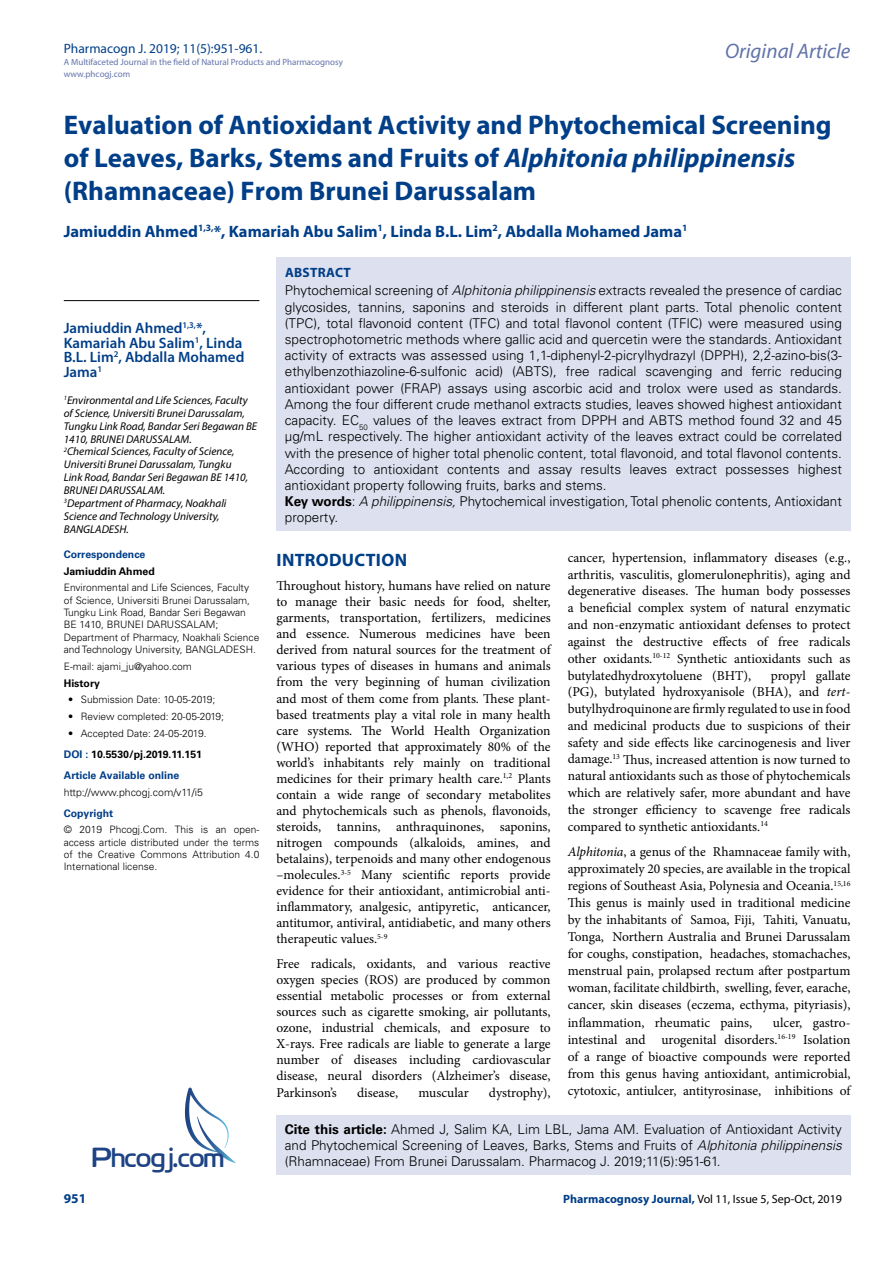
<style>
.page{position:relative;width:893px;height:1263px;background:#fff}
.page>*{position:absolute;margin:0;border:0;box-sizing:border-box;transform-origin:0 0}
.t1{font:27.6px "Cloud World";color:#1e4384}
.t2{font:700 27px/33px "Myriad Pro";color:#003e88}
.t3{font:italic 21px "Myriad Pro";color:#6273aa}
.t4{font:700 18px "Myriad Pro";letter-spacing:.015em;color:#003e88}
.t5{font:700 16.5px "Myriad Pro";color:#003e88}
.t6{font:600 15px/14.4px "Myriad Pro";color:#003e88}
.t7{font:13.5px/16px "Minion Pro";color:#000;text-align:justify}
.t8{font:300 13.5px/16.2px "Univers LT Std";color:#000}
.t9{font:13.5px "Myriad Pro";color:#003f89}
.t10{font:700 13.5px "Myriad Pro";letter-spacing:.02em;color:#003e88}
.t11{font:12px "Myriad Pro";color:#000}
.t12{font:italic 11.25px/12.9px "Myriad Pro";color:#000}
.t13{font:700 10.5px/21.1px "Univers LT Std";color:#003e88}
.t14{font:300 10.5px "Univers LT Std";color:#000}
.t15{font:700 10.5px "Univers LT Std";color:#000}
.t16{font:300 10.2px/12.3px "Univers LT Std";color:#000}
.t17{font:9px/12px "Myriad Pro";color:#6273aa}
.s1{font-style:italic}
.s2{color:#000}
.s3{font-family:"Times New Roman";font-weight:400}
.s4{font-weight:700}
.s5{font-weight:700;color:#003e88}
</style>
<div class="page">
<div style="left:276px;top:1115px;width:574px;height:60px;background:#dde0ef"></div>
<svg style="left:185px;top:1087px;width:51px;height:76px"></svg>
<div style="left:276px;top:258px;width:574px;height:273px;background:#dde0ef"></div>
<hr style="left:64px;top:300px;width:195px;height:1px;background:#000">
<p class="t9" style="left:64px;top:40px;width:200px">Pharmacogn J. 2019; 11(5):951-961.</p>
<p class="t17" style="left:64px;top:55px;width:281px">A Multifaceted Journal in the field of Natural Products and Pharmacognosy www.phcogj.com</p>
<h3 class="t3" style="left:725px;top:38px;width:127px">Original Article</h3>
<h2 class="t2" style="left:64px;top:108px;width:769px">Evaluation of Antioxidant Activity and Phytochemical Screening of Leaves, Barks, Stems and Fruits of <span class="s1">Alphitonia philippinensis </span>(Rhamnaceae) From Brunei Darussalam</h2>
<p class="t5" style="left:64px;top:220px;width:625px">Jamiuddin Ahmed<sup>1,3,</sup>*, Kamariah Abu Salim<sup>1</sup>, Linda B.L. Lim<sup>2</sup>, Abdalla Mohamed Jama<sup>1</sup></p>
<p class="t6" style="left:64px;top:321px;width:182px">Jamiuddin Ahmed<sup>1,3,</sup>*,<br>Kamariah Abu Salim<sup>1</sup>, Linda<br>B.L. Lim<sup>2</sup>, Abdalla Mohamed<br>Jama<sup>1</sup></p>
<p class="t12" style="left:64px;top:393px;width:195px"><sup>1</sup>Environmental and Life Sciences, Faculty of Science, Universiti Brunei Darussalam, Tungku Link Road, Bandar Seri Begawan BE 1410, BRUNEI DARUSSALAM.<br><sup>2</sup>Chemical Sciences, Faculty of Science, Universiti Brunei Darussalam, Tungku<br>Link Road, Bandar Seri Begawan BE 1410, BRUNEI DARUSSALAM.<br><sup>3</sup>Department of Pharmacy, Noakhali Science and Technology University, BANGLADESH.</p>
<p class="t13" style="left:64px;top:544px;width:83px">Correspondence</p>
<p class="t15" style="left:64px;top:565px;width:93px">Jamiuddin Ahmed</p>
<p class="t16" style="left:64px;top:582px;width:197px">Environmental and Life Sciences, Faculty of Science, Universiti Brunei Darussalam, Tungku Link Road, Bandar Seri Begawan BE 1410, BRUNEI DARUSSALAM; Department of Pharmacy, Noakhali Science and Technology University, BANGLADESH.</p>
<p class="t16" style="left:64px;top:660px;width:130px">E-mail: ajami_ju@yahoo.com</p>
<p class="t15" style="left:64px;top:677px;width:38px">History</p>
<p class="t16" style="left:68px;top:693px;width:149px">• Submission Date: 10-05-2019;</p>
<p class="t16" style="left:68px;top:710px;width:158px">• Review completed: 20-05-2019;</p>
<p class="t16" style="left:68px;top:727px;width:140px">• Accepted Date: 24-05-2019.</p>
<p class="t13" style="left:64px;top:743px;width:140px">DOI : <span class="s2">10.5530/pj.2019.11.151<br></span>Article Available online</p>
<p class="t14" style="left:64px;top:786px;width:141px">http://www.phcogj.com/v11/i5</p>
<p class="t13" style="left:64px;top:803px;width:51px">Copyright</p>
<p class="t16" style="left:64px;top:823px;width:197px;text-align:justify">© 2019 Phcogj.Com. This is an open&shy;access article distributed under the terms of the Creative Commons Attribution 4.0<br>International license.</p>
<p class="t10" style="left:285px;top:264px;width:67px">ABSTRACT</p>
<p class="t8" style="left:285px;top:283px;width:559px">Phytochemical screening of <span class="s1">Alphitonia philippinensis</span> extracts revealed the presence of cardiac glycosides, tannins, saponins and steroids in different plant parts. Total phenolic content (TPC), total flavonoid content (TFC) and total flavonol content (TFlC) were measured using spectrophotometric methods where gallic acid and quercetin were the standards. Antioxidant activity of extracts was assessed using 1,1-diphenyl-2-picrylhydrazyl (DPPH), 2,2<span class="s3">̉</span>-azino-bis(3- ethylbenzothiazoline-6-sulfonic acid) (ABTS), free radical scavenging and ferric reducing antioxidant power (FRAP) assays using ascorbic acid and trolox were used as standards.<br>Among the four different crude methanol extracts studies, leaves showed highest antioxidant capacity. EC<sub>50</sub> values of the leaves extract from DPPH and ABTS method found 32 and 45 µg/mL respectively. The higher antioxidant activity of the leaves extract could be correlated with the presence of higher total phenolic content, total flavonoid, and total flavonol contents.<br>According to antioxidant contents and assay results leaves extract possesses highest antioxidant property following fruits, barks and stems.<br><span class="s4">Key words</span>: <span class="s1">A philippinensis,</span> Phytochemical investigation, Total phenolic contents, Antioxidant property.</p>
<h3 class="t4" style="left:277px;top:548px;width:132px">INTRODUCTION</h3>
<p class="t7" style="left:276px;top:578px;width:276px">Throughout history, humans have relied on nature to manage their basic needs for food, shelter, garments, transportation, fertilizers, medicines and essence. Numerous medicines have been derived from natural sources for the treatment of various types of diseases in humans and animals from the very beginning of human civilization and most of them come from plants. These plant&shy;based treatments play a vital role in many health care systems. The World Health Organization (WHO) reported that approximately 80% of the world’s inhabitants rely mainly on traditional medicines for their primary health care.<sup>1,2</sup> Plants contain a wide range of secondary metabolites and phytochemicals such as phenols, flavonoids, steroids, tannins, anthraquinones, saponins, nitrogen compounds (alkaloids, amines, and betalains), terpenoids and many other endogenous –molecules.<sup>3-5</sup> Many scientific reports provide evidence for their antioxidant, antimicrobial anti&shy;inflammatory, analgesic, antipyretic, anticancer, antitumor, antiviral, antidiabetic, and many others therapeutic values.<sup>5-9</sup></p>
<p class="t7" style="left:276px;top:955px;width:276px">Free radicals, oxidants, and various reactive oxygen species (ROS) are produced by common essential metabolic processes or from external sources such as cigarette smoking, air pollutants, ozone, industrial chemicals, and exposure to X-rays. Free radicals are liable to generate a large number of diseases including cardiovascular disease, neural disorders (Alzheimer’s disease, Parkinson’s</p>
<p class="t7" style="left:357px;top:1084px;width:43px">disease,</p>
<p class="t7" style="left:418px;top:1084px;width:52px">muscular</p>
<p class="t7" style="left:489px;top:1084px;width:63px">dystrophy),</p>
<p class="t7" style="left:568px;top:549px;width:284px;line-height:16.8px">cancer, hypertension, inflammatory diseases (e.g., arthritis, vasculitis, glomerulonephritis), aging and degenerative diseases. The human body possesses a beneficial complex system of natural enzymatic and non-enzymatic antioxidant defenses to protect against the destructive effects of free radicals other oxidants.<sup>10-12</sup> Synthetic antioxidants such as butylatedhydroxytoluene (BHT),</p>
<p class="t7" style="left:568px;top:667px;width:284px;line-height:16.8px;text-indent:203px">propyl gallate (PG), butylated hydroxyanisole (BHA), and <span class="s1">tert&shy;</span>butylhydroquinone are firmly regulated to use in food and medicinal products due to suspicions of their safety and side effects like carcinogenesis and liver damage.<sup>13</sup> Thus, increased attention is now turned to natural antioxidants such as those of phytochemicals which are relatively safer, more abundant and have the stronger efficiency to scavenge free radicals compared to synthetic antioxidants.<sup>14</sup></p>
<p class="t7" style="left:568px;top:843px;width:284px;line-height:17px"><span class="s1">Alphitonia</span>, a genus of the Rhamnaceae family with, approximately 20 species, are available in the tropical regions of Southeast Asia, Polynesia and Oceania.<sup>15,16<br></sup>This genus is mainly used in traditional medicine by the inhabitants of Samoa, Fiji, Tahiti, Vanuatu, Tonga, Northern Australia and Brunei Darussalam for coughs, constipation, headaches, stomachaches, menstrual pain, prolapsed rectum after postpartum woman, facilitate childbirth, swelling, fever, earache, cancer, skin diseases (eczema, ecthyma, pityriasis), inflammation, rheumatic pains,</p>
<p class="t7" style="left:568px;top:1014px;width:284px;line-height:17.1px;text-indent:205px">ulcer, gastro&shy;intestinal and urogenital disorders.<sup>16-19</sup> Isolation of a range of bioactive compounds were reported from this genus having antioxidant, antimicrobial, cytotoxic, antiulcer, antityrosinase, inhibitions of</p>
<p class="t8" style="left:285px;top:1121px;width:559px"><span class="s4">Cite this article:</span> Ahmed J, Salim KA, Lim LBL, Jama AM. Evaluation of Antioxidant Activity and Phytochemical Screening of Leaves, Barks, Stems and Fruits of <span class="s1">Alphitonia philippinensis</span></p>
<h1 class="t1" style="left:92px;top:1136px;width:134px">Phcogj.com</h1>
<p class="t8" style="left:285px;top:1153px;width:437px">(Rhamnaceae) From Brunei Darussalam. Pharmacog J. 2019;11(5):951-61.</p>
<p class="t10" style="left:64px;top:1190px;width:24px">951</p>
<p class="t11" style="left:563px;top:1191px;width:280px"><span class="s5">Pharmacognosy Journal,</span> Vol 11, Issue 5, Sep-Oct, 2019</p>
</div>
